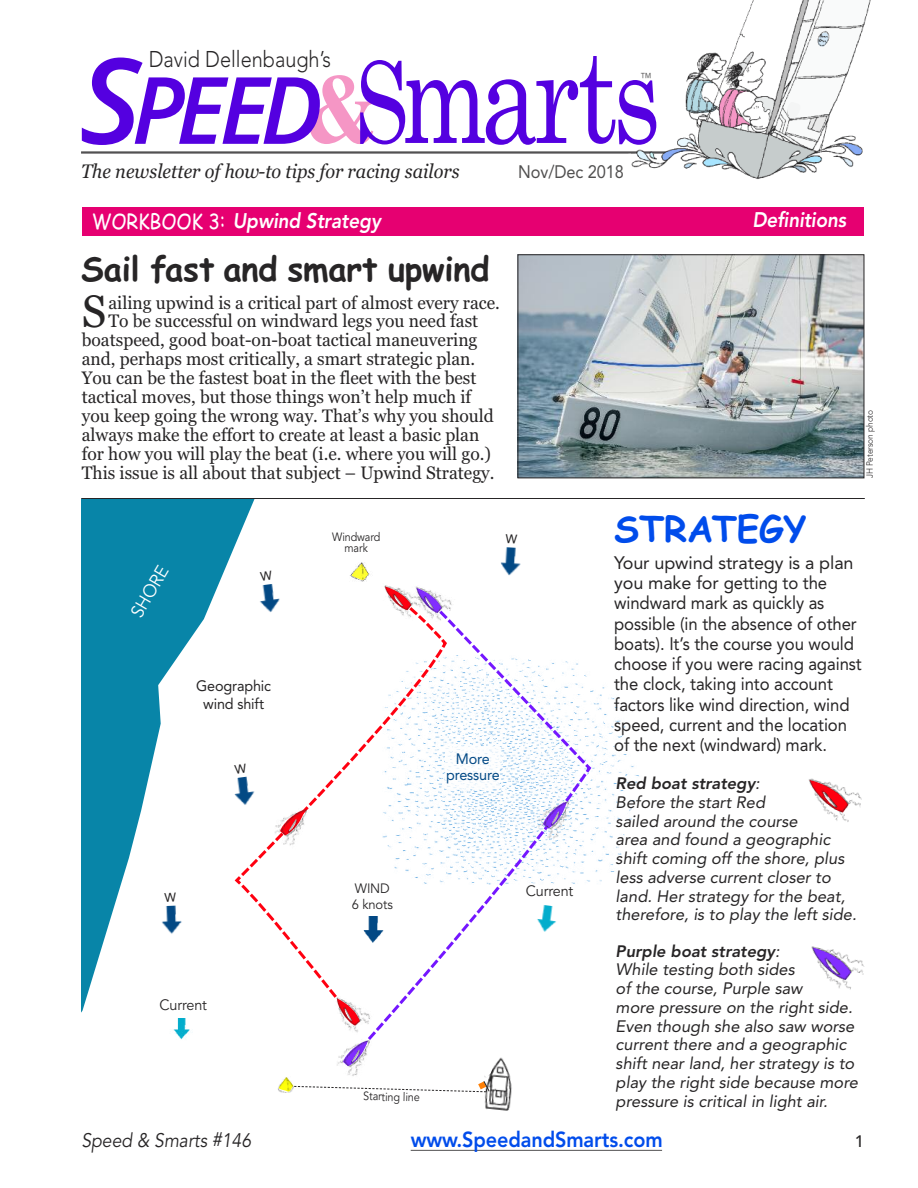
<style>
.page{position:relative;width:918px;height:1188px;background:#fff}
.page>*{position:absolute;margin:0;border:0;box-sizing:border-box;transform-origin:0 0}
.t1{font:135px "Century Schoolbook";letter-spacing:-.045em;color:#5400e0;scale:.73 1}
.t2{font:700 97.5px "Times";color:#f596c5;scale:.9 1}
.t3{font:italic 600 93px "Open Sans";color:#5400e0}
.t4{font:45.15px "Georgia";color:#272526}
.t5{font:700 36px "Comic Sans MS";color:#004ceb}
.t6{font:700 33.75px "Comic Sans MS";letter-spacing:-.005em;color:#272526}
.t7{font:300 22.65px "Avenir";color:#272526;scale:.88 1}
.t8{font:800 21.6px "Avenir";letter-spacing:-.005em;color:#004ceb;scale:.92 1}
.t9{font:italic 800 21px "Avenir";letter-spacing:-.005em;color:#fff;scale:.9 1}
.t10{font:italic 19.5px "Georgia";color:#272526;scale:.93 1}
.t11{font:italic 19.5px "Avenir";color:#272526;scale:.9 1}
.t12{font:18px "Georgia";color:#272526}
.t13{font:18px/20.2px "Avenir";letter-spacing:-.005em;color:#272526}
.t14{font:18px "Avenir";letter-spacing:-.005em;color:#504f4f;scale:.91 1}
.t15{font:18px "Avenir";color:#fff;scale:.96 1}
.t16{font:italic 16.5px/18.8px "Avenir";color:#272526}
.t17{font:500 16.5px "Avenir";color:#272526}
.t18{font:15px/18px "Avenir";letter-spacing:-.01em;color:#272526;text-align:center;scale:.96 1}
.t19{font:15px "Avenir";letter-spacing:-.01em;color:#272526;scale:.96 1}
.t20{font:15px/16.5px "Avenir";letter-spacing:-.01em;color:#034985;text-align:center;scale:.96 1}
.t21{font:13.5px/16.5px "Avenir";letter-spacing:-.01em;color:#272526;scale:.96 1}
.t22{font:300 12.9px "Avenir";color:#525152;scale:.9 1}
.t23{font:12px/11.6px "Avenir";letter-spacing:-.01em;color:#272526;text-align:center;scale:.9 1}
.t24{font:300 9px "Avenir";letter-spacing:-.01em;color:#272526;scale:.93 1}
.s1{font-size:112.5px}
.s2{font-size:119.25px}
.s3{font-family:"Comic Sans MS";font-weight:400;font-style:normal}
.s4{font-weight:800}
</style>
<div class="page">
<hr style="left:81px;top:151px;width:595px;height:3px;background:#525152">
<img style="left:591px;top:687px;width:48px;height:195px">
<img style="left:350px;top:563px;width:20px;height:19px">
<svg style="left:81px;top:499px;width:174px;height:514px;fill:#0885a8"></svg>
<img style="left:173px;top:1018px;width:17px;height:22px">
<img style="left:484px;top:1057px;width:28px;height:54px">
<svg style="left:236px;top:643px;width:149px;height:230px"></svg>
<img style="left:267px;top:796px;width:46px;height:56px">
<svg style="left:280px;top:810px;width:25px;height:25px"></svg>
<img style="left:287px;top:817px;width:12px;height:17px">
<img style="left:245px;top:582px;width:35px;height:40px">
<img style="left:501px;top:547px;width:20px;height:29px">
<img style="left:219px;top:774px;width:49px;height:41px">
<img style="left:149px;top:905px;width:45px;height:37px">
<svg style="left:662px;top:0;width:209px;height:178px"></svg>
<div style="left:82px;top:208px;width:782px;height:28px;background:#e60071"></div>
<hr style="left:81px;top:498px;width:784px;height:1px;background:#272526">
<svg style="left:628px;top:151px;width:28px;height:10px"></svg>
<hr style="left:411px;top:1150px;width:251px;height:1px;background:#525152">
<svg style="left:371px;top:768px;width:220px;height:164px"></svg>
<svg style="left:233px;top:873px;width:262px;height:220px"></svg>
<img style="left:350px;top:1048px;width:12px;height:16px">
<svg style="left:385px;top:586px;width:208px;height:190px"></svg>
<img style="left:423px;top:595px;width:12px;height:17px">
<img style="left:530px;top:789px;width:45px;height:55px">
<svg style="left:543px;top:802px;width:24px;height:26px"></svg>
<img style="left:551px;top:809px;width:11px;height:17px">
<img style="left:808px;top:778px;width:54px;height:44px">
<svg style="left:810px;top:780px;width:38px;height:32px"></svg>
<img style="left:820px;top:789px;width:19px;height:22px">
<img style="left:811px;top:946px;width:54px;height:44px">
<svg style="left:812px;top:947px;width:39px;height:33px"></svg>
<img style="left:822px;top:957px;width:20px;height:22px">
<img style="left:519px;top:256px;width:343px;height:220px">
<div style="left:517px;top:254px;width:347px;height:224px;border:1px solid #272526"></div>
<svg style="left:234px;top:764px;width:13px;height:10px"></svg>
<svg style="left:164px;top:893px;width:12px;height:9px"></svg>
<p class="t7" style="left:149px;top:46px;width:209px">David Dellenbaugh’s</p>
<h1 class="t1" style="left:355px;top:17px;width:421px"><span class="s1">S</span>marts</h1>
<h3 class="t3" style="left:80px;top:57px;width:245px"><span class="s2">S</span>PEED</h3>
<p class="t22" style="left:640px;top:70px;width:14px">™</p>
<h2 class="t2" style="left:305px;top:52px;width:83px">&amp;</h2>
<p class="t10" style="left:81px;top:160px;width:409px">The newsletter of how-to tips for racing sailors</p>
<p class="t14" style="left:518px;top:158px;width:118px">Nov/Dec 2018</p>
<p class="t9" style="left:92px;top:209px;width:323px"><span class="s3">WORKBOOK 3:</span> Upwind Strategy</p>
<p class="t9" style="left:752px;top:208px;width:106px">Definitions</p>
<h3 class="t6" style="left:81px;top:249px;width:410px">Sail fast and smart upwind</h3>
<h3 class="t4" style="left:82px;top:285px;width:26px">S</h3>
<p class="t12" style="left:108px;top:292px;width:393px">ailing upwind is a critical part of almost every race.</p>
<p class="t12" style="left:108px;top:311px;width:371px">To be successful on windward legs you need fast</p>
<p class="t12" style="left:82px;top:330px;width:397px">boatspeed, good boat-on-boat tactical maneuvering</p>
<p class="t12" style="left:82px;top:348px;width:395px">and, perhaps most critically, a smart strategic plan.</p>
<p class="t12" style="left:82px;top:367px;width:396px">You can be the fastest boat in the fleet with the best</p>
<p class="t12" style="left:82px;top:386px;width:391px">tactical moves, but those things won’t help much if</p>
<p class="t12" style="left:82px;top:405px;width:414px">you keep going the wrong way. That’s why you should</p>
<p class="t12" style="left:82px;top:424px;width:399px">always make the effort to create at least a basic plan</p>
<p class="t12" style="left:82px;top:443px;width:411px">for how you will play the beat (i.e. where you will go.)</p>
<p class="t12" style="left:82px;top:462px;width:414px">This issue is all about that subject – Upwind Strategy.</p>
<p class="t23" style="left:332px;top:531px;width:55px">Windward mark</p>
<h3 class="t5" style="left:614px;top:509px;width:194px">STRATEGY</h3>
<p class="t24" style="left:864px;top:478px;width:75px;rotate:-90deg">JH Peterson photo</p>
<p class="t15" style="left:126px;top:610px;width:60px;rotate:-60deg">SHORE</p>
<p class="t18" style="left:196px;top:676px;width:80px">Geographic wind shift</p>
<p class="t19" style="left:160px;top:996px;width:51px">Current</p>
<p class="t21" style="left:352px;top:880px;width:44px">WIND<br>6 knots</p>
<p class="t20" style="left:446px;top:750px;width:57px">More pressure</p>
<p class="t19" style="left:526px;top:882px;width:51px">Current</p>
<p class="t23" style="left:363px;top:1091px;width:64px;rotate:1deg">Starting line</p>
<p class="t13" style="left:614px;top:552px;width:249px">Your upwind strategy is a plan you make for getting to the windward mark as quickly as possible (in the absence of other boats). It’s the course you would choose if you were racing against the clock, taking into account factors like wind direction, wind speed, current and the location of the next (windward) mark.</p>
<p class="t16" style="left:616px;top:774px;width:242px"><span class="s4">Red boat strategy</span>:<br>Before the start Red<br>sailed around the course<br>area and found a geographic shift coming off the shore, plus less adverse current closer to land. Her strategy for the beat, therefore, is to play the left side.</p>
<p class="t16" style="left:616px;top:941px;width:244px"><span class="s4">Purple boat strategy</span>:<br>While testing both sides<br>of the course, Purple saw<br>more pressure on the right side.<br>Even though she also saw worse current there and a geographic shift near land, her strategy is to play the right side because more pressure is critical in light air.</p>
<p class="t8" style="left:411px;top:1123px;width:275px">www.SpeedandSmarts.com</p>
<p class="t11" style="left:81px;top:1129px;width:190px">Speed &amp; Smarts #146</p>
<p class="t17" style="left:855px;top:1127px;width:11px">1</p>
</div>
